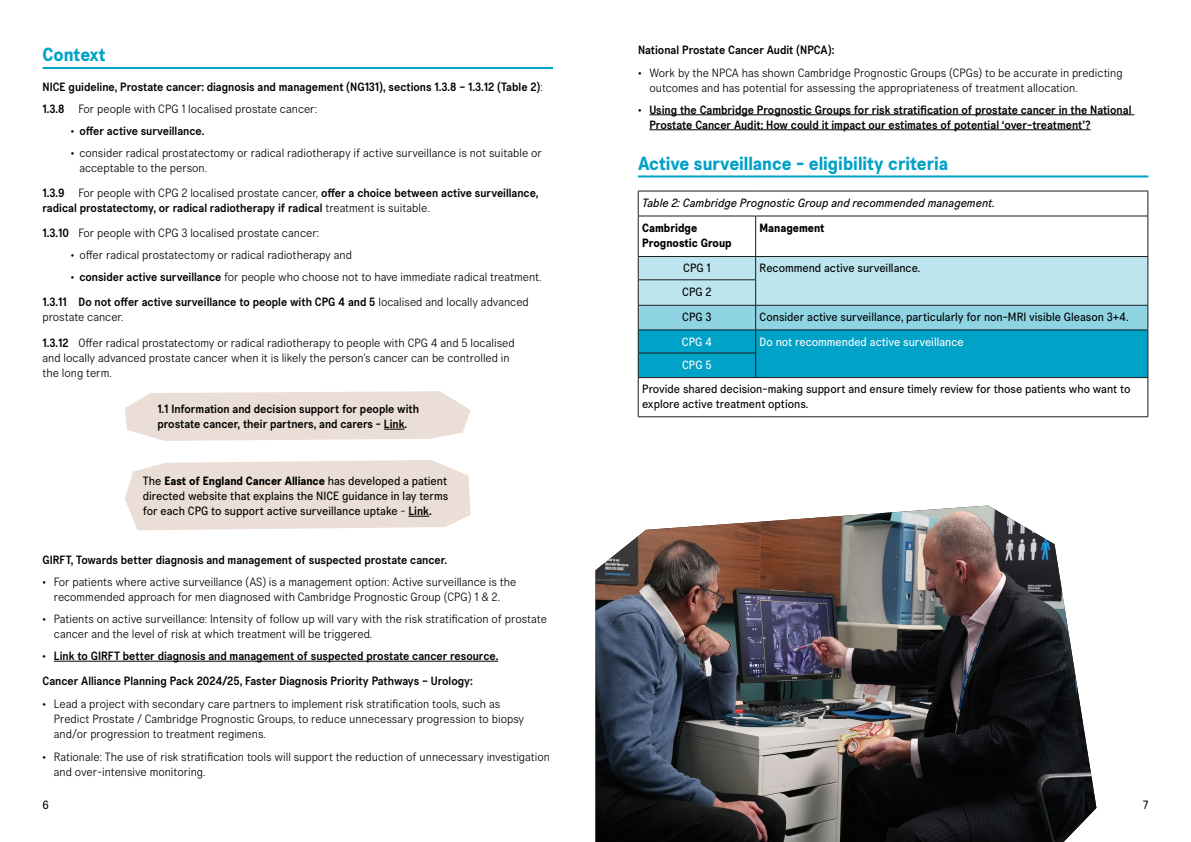
<style>
.page{position:relative;width:1191px;height:842px;background:#fff}
.page>*{position:absolute;margin:0;border:0;box-sizing:border-box;transform-origin:0 0}
.t1{font:700 19px "Transcript Pro";color:#00a2c7}
.t2{font:300 12px/15px "Transcript Pro";color:#000}
.t3{font:500 12px/15px "Transcript Pro";color:#000}
.t4{font:12px/15px "Transcript Pro";color:#000}
.t5{font:italic 12px "Transcript Pro";color:#000}
.t6{font:12px "Transcript Pro";color:#fff}
.t7{font:700 12px/15px "Transcript Pro";color:#000}
.s1{font-weight:300}
.s2{font-weight:500}
.s3{font-weight:700}
</style>
<div class="page">
<hr style="left:43px;top:67px;width:510px;height:2px;background:#00a2c7">
<hr style="left:54px;top:661px;width:444px;height:1px;background:#000">
<hr style="left:649px;top:114px;width:485px;height:1px;background:#000">
<hr style="left:649px;top:129px;width:441px;height:1px;background:#000">
<hr style="left:638px;top:175px;width:510px;height:2px;background:#00a2c7">
<hr style="left:638px;top:216px;width:117px;height:1px;background:#1c1c1c">
<hr style="left:755px;top:216px;width:393px;height:1px;background:#1c1c1c">
<hr style="left:755px;top:216px;width:1px;height:40px;background:#1c1c1c">
<hr style="left:638px;top:256px;width:117px;height:1px;background:#1c1c1c">
<hr style="left:755px;top:256px;width:393px;height:1px;background:#1c1c1c">
<hr style="left:638px;top:191px;width:117px;height:1px;background:#1c1c1c">
<svg style="left:638px;top:191px;width:1px;height:25px"></svg>
<hr style="left:755px;top:191px;width:393px;height:1px;background:#1c1c1c">
<svg style="left:1147px;top:191px;width:1px;height:25px"></svg>
<hr style="left:638px;top:216px;width:1px;height:40px;background:#1c1c1c">
<hr style="left:1147px;top:216px;width:1px;height:40px;background:#1c1c1c">
<svg style="left:638px;top:257px;width:510px;height:121px;background:#65bed2"></svg>
<hr style="left:638px;top:378px;width:1px;height:39px;background:#1c1c1c">
<hr style="left:1147px;top:378px;width:1px;height:39px;background:#1c1c1c">
<hr style="left:638px;top:417px;width:117px;height:1px;background:#1c1c1c">
<hr style="left:755px;top:417px;width:393px;height:1px;background:#1c1c1c">
<svg style="left:125px;top:460px;width:346px;height:70px;background:#ebe0d9"></svg>
<svg style="left:125px;top:391px;width:346px;height:50px;background:#ebe1d9"></svg>
<img style="left:595px;top:505px;width:501px;height:337px">
<h1 class="t1" style="left:43px;top:43px;width:65px">Context</h1>
<p class="t3" style="left:43px;top:76px;width:502px;line-height:22.1px">NICE guideline, Prostate cancer: diagnosis and management (NG131), sections 1.3.8 – 1.3.12 (Table 2)<span class="s1">:<br></span>1.3.8 <span class="s1">For people with CPG 1 localised prostate cancer:</span></p>
<p class="t3" style="left:71px;top:124px;width:135px">• offer active surveillance.</p>
<p class="t2" style="left:79px;top:145px;width:464px;text-indent:-9px">• consider radical prostatectomy or radical radiotherapy if active surveillance is not suitable or acceptable to the person.</p>
<p class="t3" style="left:43px;top:186px;width:497px">1.3.9 <span class="s1">For people with CPG 2 localised prostate cancer,</span> offer a choice between active surveillance, radical prostatectomy, or radical radiotherapy if radical <span class="s1">treatment is suitable.</span></p>
<p class="t2" style="left:43px;top:225px;width:278px"><span class="s2">1.3.10</span> For people with CPG 3 localised prostate cancer:</p>
<p class="t2" style="left:71px;top:247px;width:283px">• offer radical prostatectomy or radical radiotherapy and</p>
<p class="t3" style="left:43px;top:265px;width:500px;line-height:24.9px;text-indent:28px">• consider active surveillance <span class="s1">for people who choose not to have immediate radical treatment.<br></span>1.3.11 Do not offer active surveillance to people with CPG 4 and 5 <span class="s1">localised and locally advanced</span></p>
<p class="t2" style="left:43px;top:304px;width:474px;line-height:26.3px">prostate cancer.<br><span class="s2">1.3.12</span> Offer radical prostatectomy or radical radiotherapy to people with CPG 4 and 5 localised</p>
<p class="t2" style="left:43px;top:351px;width:469px">and locally advanced prostate cancer when it is likely the person’s cancer can be controlled in the long term.</p>
<p class="t3" style="left:157px;top:402px;width:263px">1.1 Information and decision support for people with prostate cancer, their partners, and carers - Link.</p>
<p class="t4" style="left:143px;top:474px;width:307px;text-align:justify">The <span class="s3">East of England Cancer Alliance</span> has developed a patient directed website that explains the NICE guidance in lay terms for each CPG to support active surveillance uptake <span class="s1">-</span> <span class="s2">Link.</span></p>
<p class="t3" style="left:43px;top:553px;width:406px">GIRFT, Towards better diagnosis and management of suspected prostate cancer.</p>
<p class="t2" style="left:43px;top:574px;width:475px;text-align:center">• For patients where active surveillance (AS) is a management option: Active surveillance is the recommended approach for men diagnosed with Cambridge Prognostic Group (CPG) 1 &amp; 2.</p>
<p class="t2" style="left:54px;top:611px;width:494px;text-indent:-11px">• Patients on active surveillance: Intensity of follow up will vary with the risk stratification of prostate cancer and the level of risk at which treatment will be triggered.</p>
<p class="t3" style="left:43px;top:644px;width:457px;line-height:24.9px">• Link to GIRFT better diagnosis and management of suspected prostate cancer resource.<br>Cancer Alliance Planning Pack 2024/25, Faster Diagnosis Priority Pathways – Urology:</p>
<p class="t2" style="left:54px;top:697px;width:472px;text-indent:-11px">• Lead a project with secondary care partners to implement risk stratification tools, such as<br>Predict Prostate / Cambridge Prognostic Groups, to reduce unnecessary progression to biopsy and/or progression to treatment regimens.</p>
<p class="t2" style="left:54px;top:749px;width:497px;text-indent:-11px">• Rationale: The use of risk stratification tools will support the reduction of unnecessary investigation and over-intensive monitoring.</p>
<p class="t3" style="left:638px;top:43px;width:198px">National Prostate Cancer Audit (NPCA):</p>
<p class="t2" style="left:649px;top:65px;width:475px;text-indent:-11px">• Work by the NPCA has shown Cambridge Prognostic Groups (CPGs) to be accurate in predicting outcomes and has potential for assessing the appropriateness of treatment allocation.</p>
<p class="t3" style="left:649px;top:102px;width:483px;text-indent:-11px">• Using the Cambridge Prognostic Groups for risk stratification of prostate cancer in the National<br>Prostate Cancer Audit: How could it impact our estimates of potential ‘over-treatment’?</p>
<h1 class="t1" style="left:638px;top:152px;width:312px">Active surveillance - eligibility criteria</h1>
<p class="t5" style="left:642px;top:195px;width:354px">Table 2: Cambridge Prognostic Group and recommended management.</p>
<p class="t7" style="left:642px;top:221px;width:91px">Cambridge<br>Prognostic Group</p>
<p class="t7" style="left:759px;top:221px;width:66px">Management</p>
<p class="t4" style="left:683px;top:261px;width:29px">CPG 1</p>
<p class="t4" style="left:759px;top:261px;width:162px">Recommend active surveillance.</p>
<p class="t4" style="left:682px;top:279px;width:31px;line-height:25.5px">CPG 2<br>CPG 3</p>
<p class="t4" style="left:759px;top:310px;width:370px">Consider active surveillance, particularly for non-MRI visible Gleason 3+4.</p>
<p class="t6" style="left:682px;top:334px;width:32px">CPG 4</p>
<p class="t6" style="left:759px;top:334px;width:205px">Do not recommended active surveillance</p>
<p class="t6" style="left:682px;top:357px;width:31px">CPG 5</p>
<p class="t4" style="left:642px;top:382px;width:490px">Provide shared decision-making support and ensure timely review for those patients who want to explore active treatment options.</p>
<p class="t4" style="left:43px;top:797px;width:8px">6</p>
<p class="t4" style="left:1142px;top:797px;width:7px">7</p>
</div>
